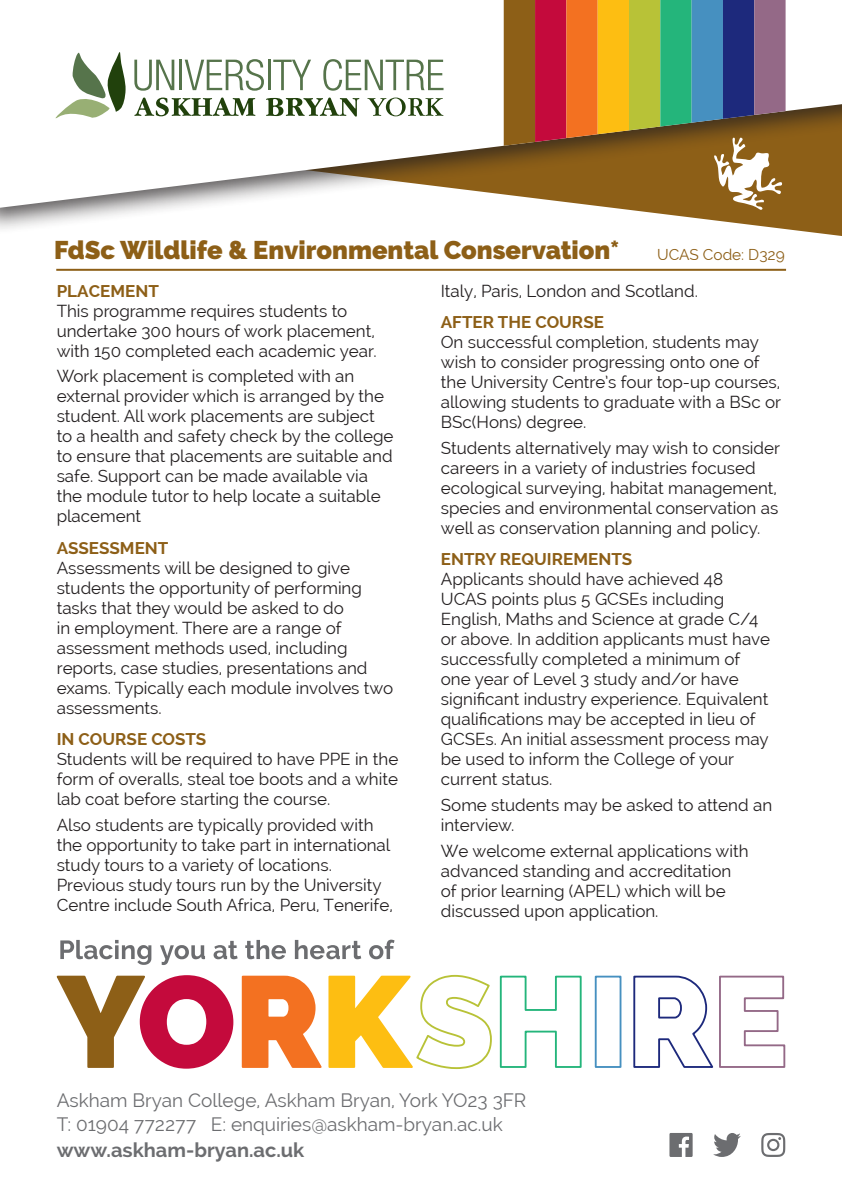
<style>
.page{position:relative;width:842px;height:1191px;background:#fff}
.page>*{position:absolute;margin:0;border:0;box-sizing:border-box;transform-origin:0 0}
.t1{font:900 25.6px "Raleway";color:#8d5f17}
.t2{font:700 20px "Raleway";color:#6c6d70}
.t3{font:19px "Raleway";color:#6c6d70}
.t4{font:17px/20px "Raleway";color:#231f20}
.t5{font:700 17px "Raleway";color:#8d5f17}
.t6{font:15.4px "Raleway";color:#8d5f17}
.s1{font-weight:700;color:#8d5f17}
</style>
<div class="page">
<div style="left:0;top:0;width:842px;height:235px;background:#231f20;opacity:.75"></div>
<svg style="left:0;top:0;width:842px;height:208px"></svg>
<svg style="left:56px;top:975px;width:178px;height:94px"></svg>
<svg style="left:241px;top:974px;width:251px;height:96px"></svg>
<svg style="left:499px;top:975px;width:83px;height:93px"></svg>
<div style="left:595px;top:975px;width:26px;height:93px;border:2px solid #4690c0"></div>
<svg style="left:633px;top:975px;width:153px;height:93px"></svg>
<svg style="left:60px;top:939px;width:335px;height:26px"></svg>
<svg style="left:48px;top:48px;width:78px;height:76px"></svg>
<svg style="left:134px;top:98px;width:121px;height:18px"></svg>
<svg style="left:266px;top:98px;width:93px;height:19px"></svg>
<svg style="left:367px;top:98px;width:76px;height:18px"></svg>
<svg style="left:134px;top:60px;width:40px;height:31px"></svg>
<hr style="left:179px;top:60px;width:3px;height:30px;background:#56744b">
<svg style="left:185px;top:59px;width:79px;height:32px"></svg>
<hr style="left:268px;top:60px;width:2px;height:30px;background:#56744b">
<svg style="left:273px;top:60px;width:38px;height:30px"></svg>
<svg style="left:323px;top:59px;width:120px;height:32px"></svg>
<svg style="left:669px;top:1133px;width:24px;height:24px"></svg>
<svg style="left:713px;top:1133px;width:28px;height:24px"></svg>
<svg style="left:761px;top:1133px;width:24px;height:24px"></svg>
<hr style="left:56px;top:269px;width:730px;height:2px;background:#8d5f17">
<svg style="left:504px;top:0;width:281px;height:211px;background:#937346"></svg>
<p class="t1" style="left:54px;top:235px;width:567px">FdSc Wildlife &amp; Environmental Conservation*</p>
<p class="t6" style="left:657px;top:246px;width:129px">UCAS Code: D329</p>
<p class="t4" style="left:57px;top:281px;width:321px"><span class="s1">PLACEMENT<br></span>This programme requires students to undertake 300 hours of work placement, with 150 completed each academic year.</p>
<p class="t4" style="left:57px;top:366px;width:338px">Work placement is completed with an external provider which is arranged by the student. All work placements are subject to a health and safety check by the college to ensure that placements are suitable and safe. Support can be made available via the module tutor to help locate a suitable placement</p>
<p class="t4" style="left:57px;top:538px;width:338px"><span class="s1">ASSESSMENT<br></span>Assessments will be designed to give students the opportunity of performing tasks that they would be asked to do<br>in employment. There are a range of assessment methods used, including reports, case studies, presentations and exams. Typically each module involves two assessments.</p>
<p class="t5" style="left:57px;top:729px;width:151px">IN COURSE COSTS</p>
<p class="t4" style="left:57px;top:749px;width:343px;text-align:justify">Students will be required to have PPE in the form of overalls, steal toe boots and a white lab coat before starting the course.</p>
<p class="t4" style="left:57px;top:815px;width:338px">Also students are typically provided with the opportunity to take part in international study tours to a variety of locations.<br>Previous study tours run by the University Centre include South Africa, Peru, Tenerife,</p>
<p class="t4" style="left:441px;top:281px;width:259px">Italy, Paris, London and Scotland.</p>
<p class="t5" style="left:441px;top:312px;width:165px">AFTER THE COURSE</p>
<p class="t4" style="left:441px;top:332px;width:342px">On successful completion, students may wish to consider progressing onto one of the University Centre’s four top-up courses, allowing students to graduate with a BSc or BSc(Hons) degree.</p>
<p class="t4" style="left:441px;top:438px;width:341px">Students alternatively may wish to consider careers in a variety of industries focused ecological surveying, habitat management, species and environmental conservation as well as conservation planning and policy.</p>
<p class="t5" style="left:441px;top:549px;width:193px">ENTRY REQUIREMENTS</p>
<p class="t4" style="left:441px;top:569px;width:331px">Applicants should have achieved 48<br>UCAS points plus 5 GCSEs including English, Maths and Science at grade C/4 or above. In addition applicants must have successfully completed a minimum of one year of Level 3 study and/or have significant industry experience. Equivalent qualifications may be accepted in lieu of GCSEs. An initial assessment process may be used to inform the College of your current status.</p>
<p class="t4" style="left:441px;top:795px;width:333px">Some students may be asked to attend an interview.</p>
<p class="t4" style="left:441px;top:840px;width:309px">We welcome external applications with advanced standing and accreditation of prior learning (APEL) which will be discussed upon application.</p>
<p class="t3" style="left:57px;top:1089px;width:471px">Askham Bryan College, Askham Bryan, York YO23 3FR</p>
<p class="t3" style="left:57px;top:1113px;width:448px">T: 01904 772277 E: enquiries@askham-bryan.ac.uk</p>
<p class="t2" style="left:57px;top:1138px;width:249px">www.askham-bryan.ac.uk</p>
</div>
